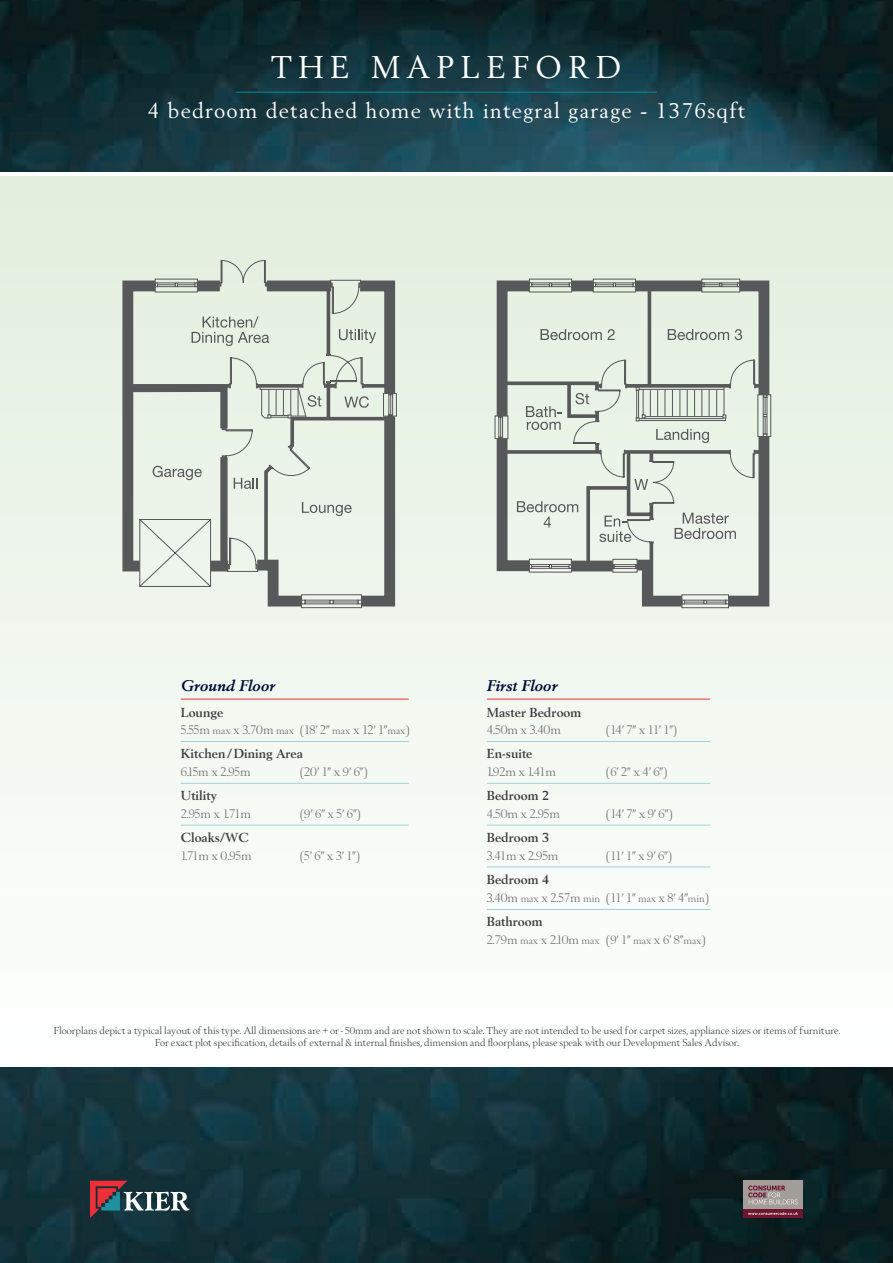
<style>
.page{position:relative;width:893px;height:1263px;background:#fff}
.page>*{position:absolute;margin:0;border:0;box-sizing:border-box;transform-origin:0 0}
.t1{font:31.05px "Berling";letter-spacing:.2em;color:#fff}
.t2{font:21px "Berling";letter-spacing:.06em;color:#fff}
.t3{font:italic 700 15.3px "Berling";color:#000d37}
.t4{font:12.9px/17.9px "Berling";color:#6c6d70}
.t5{font:700 12.9px "Berling";color:#3e3e3f}
.t6{font:10.5px/12px "Berling";color:#3e3e3f;text-align:center}
.s1{font-weight:700;color:#3e3e3f}
.s2{font-size:10.5px}
</style>
<div class="page">
<div style="left:0;top:177px;width:893px;height:885px;background:linear-gradient(to bottom,#e2eedd,#fefffe)"></div>
<img style="left:0;top:0;width:893px;height:171px">
<hr style="left:236px;top:92px;width:421px;height:1px;background:#008b99">
<img style="left:0;top:1067px;width:893px;height:196px">
<div style="left:743px;top:1209px;width:60px;height:9px;background:#6f1530"></div>
<svg style="left:748px;top:1212px;width:50px;height:3px"></svg>
<div style="left:743px;top:1180px;width:60px;height:29px;background:#a39d99"></div>
<svg style="left:748px;top:1185px;width:50px;height:19px"></svg>
<svg style="left:90px;top:1181px;width:99px;height:37px;background:#59565d"></svg>
<svg style="left:246px;top:275px;width:155px;height:333px;background:#c3c9c2"></svg>
<svg style="left:123px;top:260px;width:274px;height:327px;background:#d0d8ce"></svg>
<svg style="left:494px;top:278px;width:277px;height:330px;background:#ced5cc"></svg>
<hr style="left:487px;top:699px;width:223px;height:1px;background:#ee2f3a">
<hr style="left:487px;top:741px;width:223px;height:1px;background:#a3d1d9">
<hr style="left:487px;top:783px;width:223px;height:1px;background:#a3d1d9">
<hr style="left:487px;top:825px;width:223px;height:1px;background:#a3d1d9">
<hr style="left:487px;top:867px;width:223px;height:1px;background:#a3d1d9">
<hr style="left:487px;top:909px;width:223px;height:1px;background:#a3d1d9">
<hr style="left:181px;top:825px;width:228px;height:1px;background:#a3d1d9">
<hr style="left:181px;top:699px;width:228px;height:1px;background:#ee2f3a">
<hr style="left:181px;top:741px;width:228px;height:1px;background:#a3d1d9">
<hr style="left:181px;top:783px;width:228px;height:1px;background:#a3d1d9">
<h1 class="t1" style="left:271px;top:48px;width:352px">THE MAPLEFORD</h1>
<h2 class="t2" style="left:148px;top:98px;width:599px">4 bedroom detached home with integral garage - 1376sqft</h2>
<h3 class="t3" style="left:181px;top:677px;width:96px">Ground Floor</h3>
<p class="t4" style="left:181px;top:704px;width:231px"><span class="s1">Lounge<br></span>5.55m <span class="s2">max</span> x 3.70m <span class="s2">max</span> (18’ 2” <span class="s2">max</span> x 12’ 1”<span class="s2">max</span>)</p>
<p class="t5" style="left:181px;top:746px;width:124px">Kitchen/Dining Area</p>
<p class="t4" style="left:181px;top:764px;width:71px">6.15m x 2.95m</p>
<p class="t4" style="left:300px;top:764px;width:69px">(20’ 1” x 9’ 6”)</p>
<p class="t5" style="left:181px;top:788px;width:38px">Utility</p>
<p class="t4" style="left:181px;top:806px;width:71px">2.95m x 1.71m</p>
<p class="t4" style="left:300px;top:806px;width:63px">(9’ 6” x 5’ 6”)</p>
<p class="t5" style="left:181px;top:830px;width:69px">Cloaks/WC</p>
<p class="t4" style="left:181px;top:848px;width:72px">1.71m x 0.95m</p>
<p class="t4" style="left:300px;top:848px;width:62px">(5’ 6” x 3’ 1”)</p>
<h3 class="t3" style="left:487px;top:677px;width:72px">First Floor</h3>
<p class="t5" style="left:487px;top:704px;width:96px">Master Bedroom</p>
<p class="t4" style="left:487px;top:722px;width:76px">4.50m x 3.40m</p>
<p class="t4" style="left:606px;top:722px;width:73px">(14’ 7” x 11’ 1”)</p>
<p class="t5" style="left:487px;top:746px;width:47px">En-suite</p>
<p class="t4" style="left:487px;top:764px;width:70px">1.92m x 1.41m</p>
<p class="t4" style="left:606px;top:764px;width:63px">(6’ 2” x 4’ 6”)</p>
<p class="t5" style="left:487px;top:788px;width:64px">Bedroom 2</p>
<p class="t4" style="left:487px;top:806px;width:74px">4.50m x 2.95m</p>
<p class="t4" style="left:606px;top:806px;width:68px">(14’ 7” x 9’ 6”)</p>
<p class="t5" style="left:487px;top:830px;width:64px">Bedroom 3</p>
<p class="t4" style="left:487px;top:848px;width:73px">3.41m x 2.95m</p>
<p class="t4" style="left:606px;top:848px;width:68px">(11’ 1” x 9’ 6”)</p>
<p class="t4" style="left:487px;top:872px;width:224px"><span class="s1">Bedroom 4<br></span>3.40m <span class="s2">max</span> x 2.57m <span class="s2">min</span> (11’ 1” <span class="s2">max</span> x 8’ 4”<span class="s2">min</span>)</p>
<p class="t4" style="left:487px;top:913px;width:221px"><span class="s1">Bathroom<br></span>2.79m <span class="s2">max</span> x 2.10m <span class="s2">max</span> (9’ 1” <span class="s2">max</span> x 6’ 8”<span class="s2">max</span>)</p>
<p class="t6" style="left:54px;top:1026px;width:788px">Floorplans depict a typical layout of this type. All dimensions are + or - 50mm and are not shown to scale. They are not intended to be used for carpet sizes, appliance sizes or items of furniture.<br>For exact plot specification, details of external &amp; internal finishes, dimension and floorplans, please speak with our Development Sales Advisor.</p>
</div>
